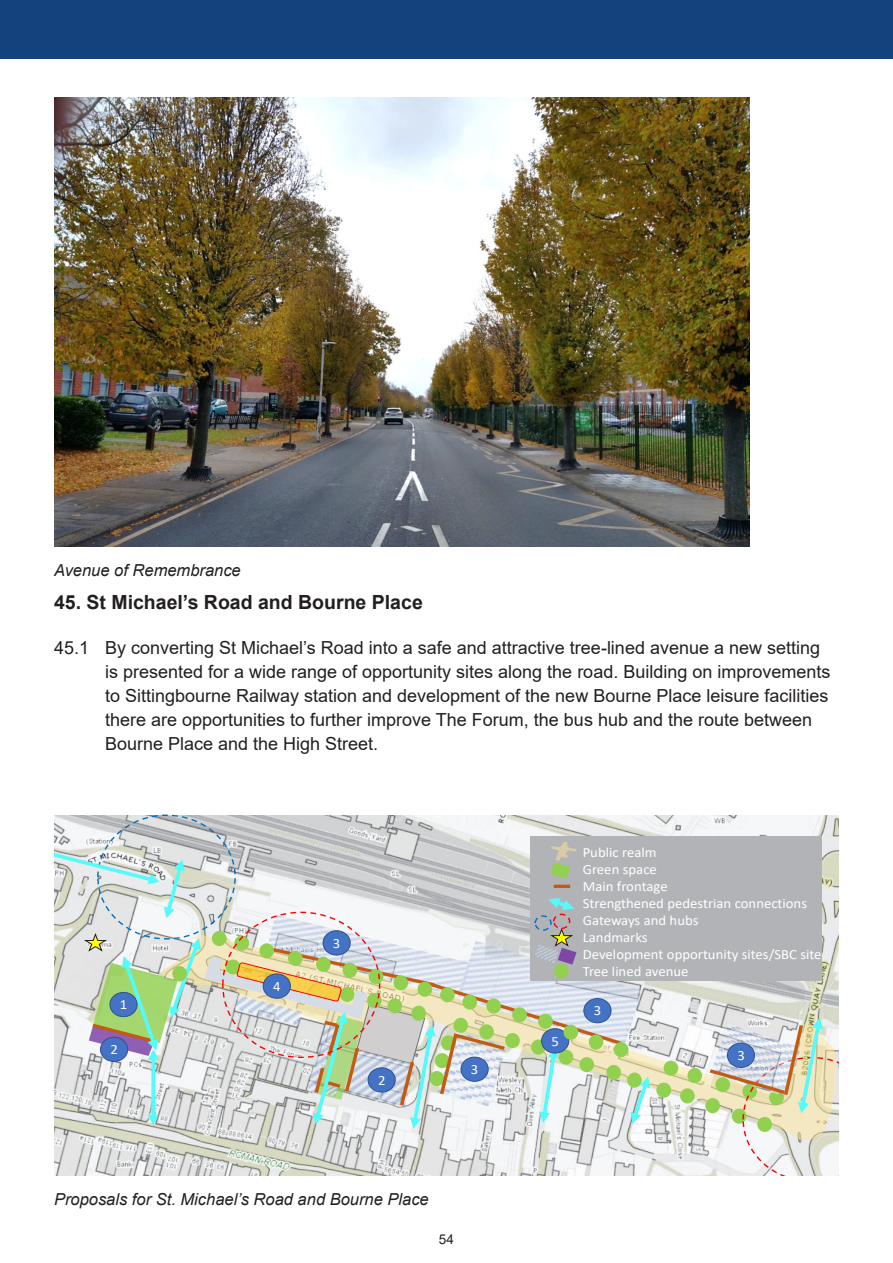
<style>
.page{position:relative;width:893px;height:1263px;background:#fff}
.page>*{position:absolute;margin:0;border:0;box-sizing:border-box;transform-origin:0 0}
.t1{font:700 19.5px "Arial";color:#231f20}
.t2{font:18px/24px "Arial";color:#231f20}
.t3{font:italic 16.5px "Arial";color:#231f20}
.t4{font:14.1px/17px "Calibri";color:#fff;scale:1.04 1}
.t5{font:13.5px "Arial";color:#231f20}
</style>
<div class="page">
<div style="left:0;top:0;width:893px;height:59px;background:#13427d"></div>
<img style="left:54px;top:98px;width:695px;height:449px">
<img style="left:54px;top:815px;width:785px;height:360px">
<svg style="left:160px;top:934px;width:679px;height:206px"></svg>
<div style="left:687px;top:1068px;width:15px;height:15px;background:#92d050;border-radius:50%"></div>
<div style="left:664px;top:1061px;width:14px;height:15px;background:#92d050;border-radius:50%"></div>
<div style="left:656px;top:1082px;width:15px;height:16px;background:#92d050;border-radius:50%"></div>
<div style="left:680px;top:1088px;width:15px;height:15px;background:#92d050;border-radius:50%"></div>
<svg style="left:627px;top:1072px;width:15px;height:16px"></svg>
<img style="left:266px;top:915px;width:204px;height:12px">
<img style="left:625px;top:981px;width:17px;height:66px">
<svg style="left:631px;top:1077px;width:19px;height:47px"></svg>
<svg style="left:706px;top:1018px;width:133px;height:157px"></svg>
<div style="left:614px;top:1042px;width:14px;height:15px;background:#92d050;border-radius:50%"></div>
<div style="left:530px;top:836px;width:292px;height:145px;background:#b2b3b7"></div>
<div style="left:553px;top:914px;width:17px;height:15px;border:1px dashed #f00;border-radius:50%"></div>
<svg style="left:551px;top:842px;width:26px;height:36px"></svg>
<hr style="left:554px;top:885px;width:16px;height:3px;background:#c55a11">
<svg style="left:548px;top:898px;width:26px;height:12px"></svg>
<svg style="left:54px;top:849px;width:131px;height:69px;background:#cfddda"></svg>
<div style="left:727px;top:1043px;width:27px;height:24px;background:#4472c4;border-radius:50%"></div>
<div style="left:727px;top:1043px;width:28px;height:25px;border:1px solid #2f528f;border-radius:50%"></div>
<svg style="left:84px;top:927px;width:541px;height:201px"></svg>
<div style="left:535px;top:915px;width:17px;height:16px;border:1px dashed #0070c0;border-radius:50%"></div>
<p class="t3" style="left:54px;top:560px;width:188px">Avenue of Remembrance</p>
<p class="t1" style="left:54px;top:589px;width:370px">45. St Michael’s Road and Bourne Place</p>
<p class="t2" style="left:105px;top:635px;width:727px;text-indent:-51px">45.1 By converting St Michael’s Road into a safe and attractive tree-lined avenue a new setting is presented for a wide range of opportunity sites along the road. Building on improvements to Sittingbourne Railway station and development of the new Bourne Place leisure facilities there are opportunities to further improve The Forum, the bus hub and the route between Bourne Place and the High Street.</p>
<p class="t4" style="left:120px;top:996px;width:9px">1</p>
<p class="t4" style="left:110px;top:1041px;width:9px">2</p>
<p class="t4" style="left:273px;top:977px;width:9px">4</p>
<p class="t4" style="left:333px;top:934px;width:9px">3</p>
<p class="t4" style="left:378px;top:1071px;width:9px">2</p>
<p class="t4" style="left:471px;top:1060px;width:9px">3</p>
<p class="t3" style="left:54px;top:1189px;width:376px">Proposals for St. Michael’s Road and Bourne Place</p>
<p class="t5" style="left:439px;top:1230px;width:17px">54</p>
<p class="t4" style="left:551px;top:1032px;width:9px">5</p>
<p class="t4" style="left:583px;top:844px;width:231px">Public realm<br>Green space<br>Main frontage<br>Strengthened pedestrian connections<br>Gateways and hubs<br>Landmarks<br>Development opportunity sites/SBC site<br>Tree lined avenue</p>
<p class="t4" style="left:594px;top:1002px;width:9px">3</p>
<p class="t4" style="left:737px;top:1046px;width:9px">3</p>
</div>
